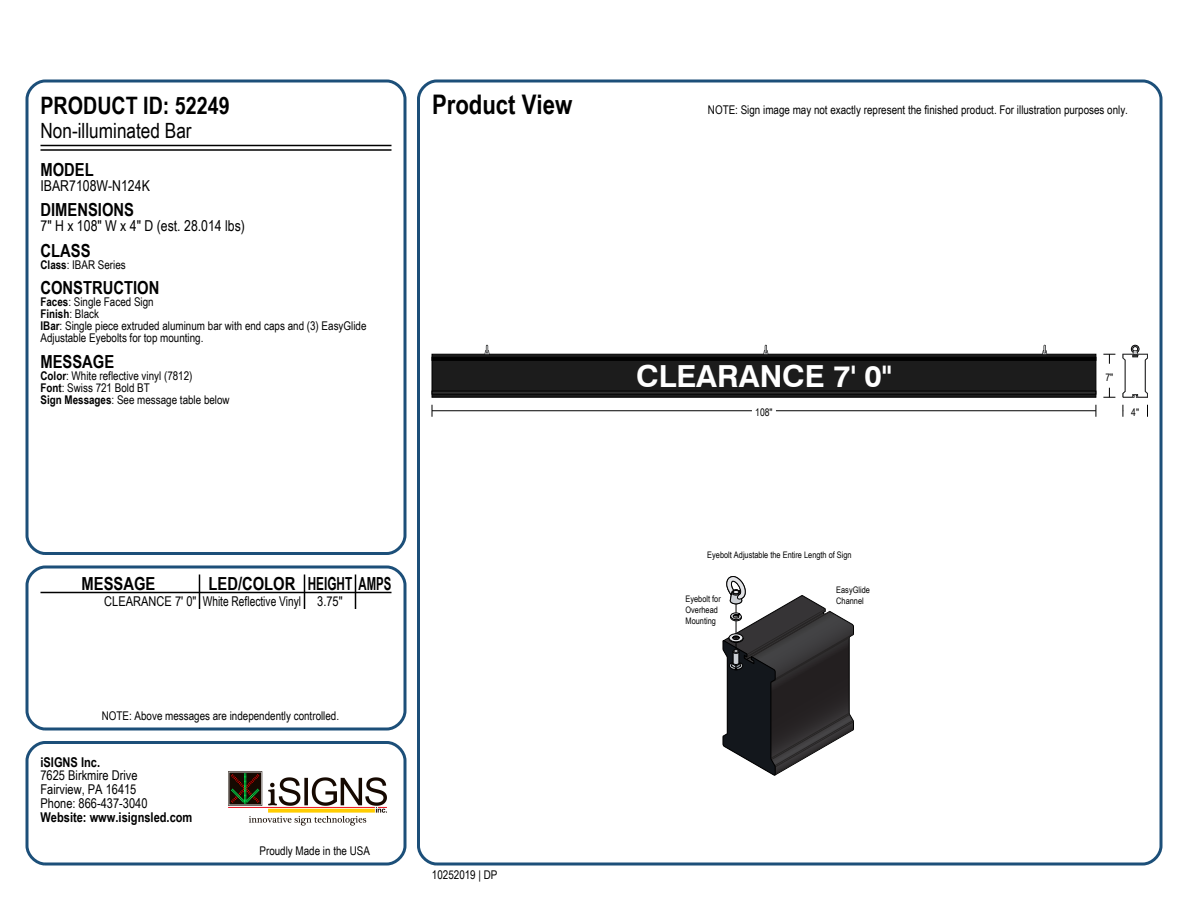
<style>
.page{position:relative;width:1188px;height:918px;background:#fff}
.page>*{position:absolute;margin:0;border:0;box-sizing:border-box;transform-origin:0 0}
.t1{font:700 30.45px "Swiss 721 BT";color:#fff}
.t2{font:700 27px "Arial Narrow";color:#000}
.t3{font:700 24px "Arial Narrow";color:#000}
.t4{font:21px "Arial Narrow";color:#000}
.t5{font:700 18px "Arial Narrow";color:#000}
.t6{font:15px "Arial Narrow";color:#000}
.t7{font:13.5px/13.8px "Arial Narrow";color:#000}
.t8{font:700 13.5px "Arial Narrow";color:#000}
.t9{font:12px/12px "Arial Narrow";color:#000}
.t10{font:10.5px "Arial Narrow";color:#000}
.t11{font:9px/10.8px "Arial Narrow";color:#000}
.s1{font-weight:700}
</style>
<div class="page">
<div style="left:26px;top:80px;width:380px;height:475px;border:3px solid #1c4f79;border-radius:18px"></div>
<div style="left:26px;top:566px;width:380px;height:164px;border:3px solid #1c4f79;border-radius:18px"></div>
<div style="left:26px;top:741px;width:380px;height:125px;border:3px solid #1c4f79;border-radius:18px"></div>
<div style="left:417px;top:80px;width:745px;height:786px;border:3px solid #1c4f79;border-radius:18px"></div>
<div style="left:432px;top:354px;width:664px;height:43px;background:#1c1c1c"></div>
<div style="left:432px;top:391px;width:664px;height:3px;background:#333;border:1px solid #000"></div>
<hr style="left:432px;top:357px;width:664px;height:3px;background:#000">
<svg style="left:485px;top:345px;width:4px;height:9px"></svg>
<svg style="left:764px;top:345px;width:4px;height:9px"></svg>
<svg style="left:1043px;top:345px;width:4px;height:9px"></svg>
<svg style="left:1123px;top:345px;width:25px;height:52px"></svg>
<svg style="left:1103px;top:388px;width:12px;height:10px"></svg>
<svg style="left:1103px;top:354px;width:12px;height:10px"></svg>
<svg style="left:1096px;top:405px;width:1px;height:12px"></svg>
<hr style="left:432px;top:410px;width:320px;height:1px;background:#000">
<hr style="left:776px;top:410px;width:320px;height:1px;background:#000">
<svg style="left:1123px;top:405px;width:1px;height:12px"></svg>
<svg style="left:1147px;top:405px;width:1px;height:12px"></svg>
<svg style="left:723px;top:576px;width:131px;height:199px"></svg>
<hr style="left:40px;top:145px;width:352px;height:1px;background:#000">
<hr style="left:40px;top:149px;width:352px;height:2px;background:#000">
<hr style="left:40px;top:592px;width:352px;height:1px;background:#000">
<hr style="left:199px;top:574px;width:1px;height:35px;background:#000">
<hr style="left:304px;top:574px;width:1px;height:35px;background:#000">
<hr style="left:355px;top:574px;width:1px;height:35px;background:#000">
<img style="left:228px;top:771px;width:159px;height:55px">
<h3 class="t3" style="left:40px;top:87px;width:191px">PRODUCT ID: 52249</h3>
<h3 class="t4" style="left:40px;top:115px;width:153px">Non-illuminated Bar</h3>
<h3 class="t5" style="left:40px;top:156px;width:55px">MODEL</h3>
<p class="t6" style="left:40px;top:174px;width:111px">IBAR7108W-N124K</p>
<h3 class="t5" style="left:40px;top:196px;width:95px">DIMENSIONS</h3>
<p class="t6" style="left:40px;top:215px;width:206px">7" H x 108" W x 4" D (est. 28.014 lbs)</p>
<h3 class="t5" style="left:40px;top:237px;width:52px">CLASS</h3>
<p class="t9" style="left:40px;top:258px;width:87px"><span class="s1">Class</span>: IBAR Series</p>
<h3 class="t5" style="left:40px;top:274px;width:120px">CONSTRUCTION</h3>
<p class="t9" style="left:40px;top:295px;width:327px"><span class="s1">Faces</span>: Single Faced Sign<br><span class="s1">Finish</span>: Black<br><span class="s1">IBar</span>: Single piece extruded aluminum bar with end caps and (3) EasyGlide Adjustable Eyebolts for top mounting.</p>
<h3 class="t5" style="left:40px;top:348px;width:75px">MESSAGE</h3>
<p class="t9" style="left:40px;top:369px;width:191px"><span class="s1">Color</span>: White reflective vinyl (7812)<br><span class="s1">Font</span>: Swiss 721 Bold BT<br><span class="s1">Sign Messages</span>: See message table below</p>
<h2 class="t2" style="left:432px;top:84px;width:142px">Product View</h2>
<p class="t9" style="left:708px;top:103px;width:422px">NOTE: Sign image may not exactly represent the finished product. For illustration purposes only.</p>
<h1 class="t1" style="left:636px;top:357px;width:257px">CLEARANCE 7' 0"</h1>
<p class="t10" style="left:1105px;top:370px;width:9px">7"</p>
<p class="t10" style="left:755px;top:405px;width:19px">108"</p>
<p class="t10" style="left:1131px;top:405px;width:9px">4"</p>
<h3 class="t5" style="left:82px;top:570px;width:75px">MESSAGE</h3>
<h3 class="t5" style="left:209px;top:570px;width:184px">LED/COLOR HEIGHT AMPS</h3>
<p class="t7" style="left:104px;top:594px;width:240px">CLEARANCE 7' 0" White Reflective Vinyl 3.75"</p>
<p class="t9" style="left:102px;top:709px;width:239px">NOTE: Above messages are independently controlled.</p>
<p class="t8" style="left:40px;top:752px;width:61px">iSIGNS Inc.</p>
<p class="t7" style="left:40px;top:768px;width:109px">7625 Birkmire Drive<br>Fairview, PA 16415<br>Phone: 866-437-3040</p>
<p class="t8" style="left:40px;top:807px;width:153px">Website: www.isignsled.com</p>
<p class="t9" style="left:260px;top:844px;width:112px">Proudly Made in the USA</p>
<p class="t9" style="left:432px;top:868px;width:67px">10252019 | DP</p>
<p class="t11" style="left:707px;top:549px;width:146px">Eyebolt Adjustable the Entire Length of Sign</p>
<p class="t11" style="left:686px;top:593px;width:37px">Eyebolt for<br>Overhead<br>Mounting</p>
<p class="t11" style="left:836px;top:584px;width:35px">EasyGlide<br>Channel</p>
</div>
